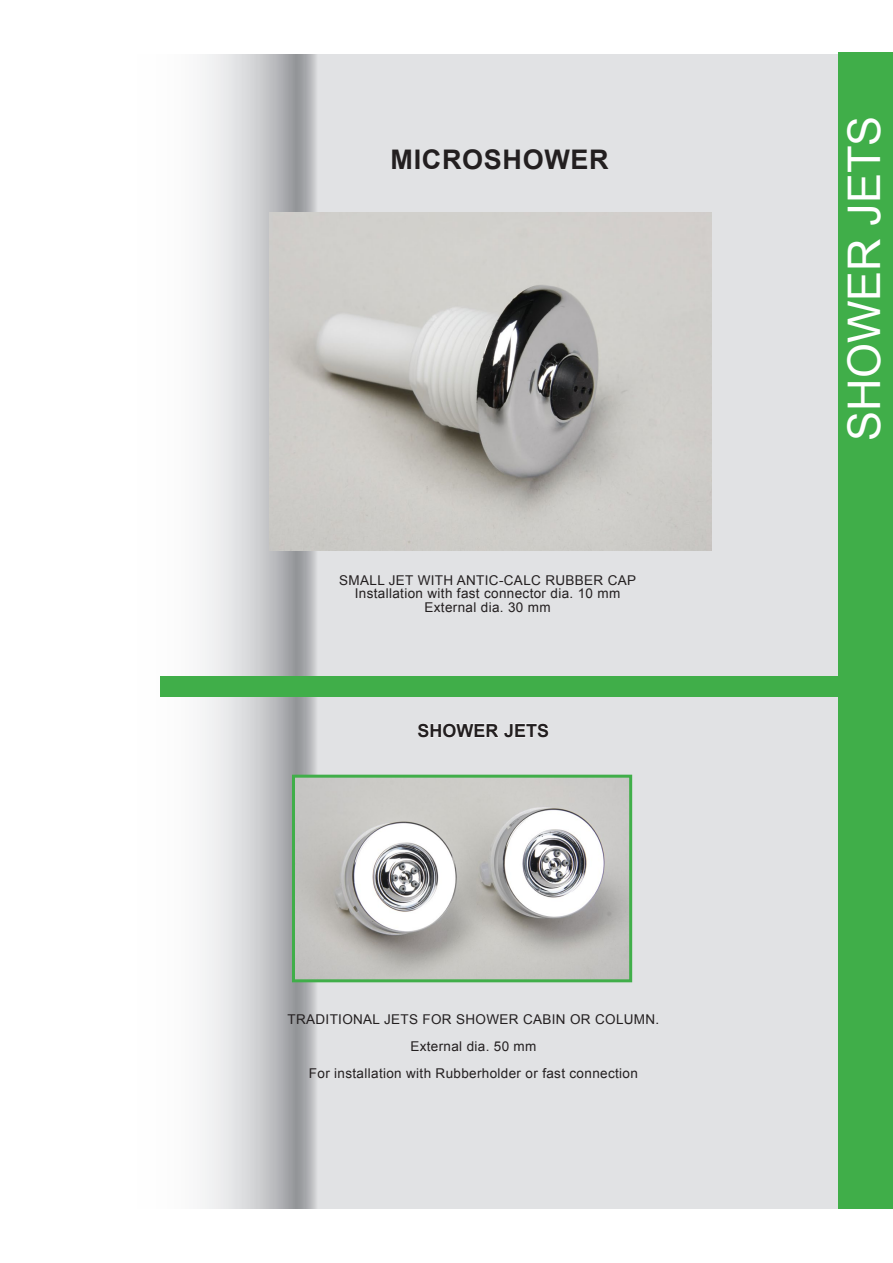
<style>
.page{position:relative;width:893px;height:1263px;background:#fff}
.page>*{position:absolute;margin:0;border:0;box-sizing:border-box;transform-origin:0 0}
.t1{font:45px "Arial";color:#fff}
.t2{font:700 27px "Arial";letter-spacing:.025em;color:#231f20}
.ComponentiTitolo{font:700 18px "Arial";color:#231f20}
.t3{font:13.5px "Arial";letter-spacing:.025em;color:#231f20}
</style>
<div class="page">
<svg style="left:160px;top:54px;width:159px;height:1155px"></svg>
<div style="left:319px;top:54px;width:520px;height:1155px;background:#e1e2e4"></div>
<img style="left:269px;top:213px;width:442px;height:338px">
<div style="left:839px;top:52px;width:54px;height:1157px;background:#40ae49"></div>
<div style="left:160px;top:677px;width:679px;height:20px;background:#40ae49"></div>
<svg style="left:418px;top:723px;width:131px;height:15px"></svg>
<img style="left:296px;top:779px;width:332px;height:199px">
<div style="left:292px;top:775px;width:340px;height:207px;border:3px solid #40ae49"></div>
<p class="t2" style="left:390px;top:145px;width:220px">MICROSHOWER</p>
<p class="t3" style="left:339px;top:573px;width:298px">SMALL JET WITH ANTIC-CALC RUBBER CAP</p>
<p class="t3" style="left:355px;top:586px;width:267px">Installation with fast connector dia. 10 mm</p>
<p class="t3" style="left:424px;top:600px;width:128px">External dia. 30 mm</p>
<p class="ComponentiTitolo" style="left:418px;top:720px;width:133px">SHOWER JETS</p>
<p class="t3" style="left:287px;top:1012px;width:373px">TRADITIONAL JETS FOR SHOWER CABIN OR COLUMN.</p>
<p class="t3" style="left:410px;top:1039px;width:128px">External dia. 50 mm</p>
<p class="t3" style="left:309px;top:1066px;width:330px">For installation with Rubberholder or fast connection</p>
<p class="t1" style="left:839px;top:441px;width:327px;rotate:-90deg">SHOWER JETS</p>
</div>
